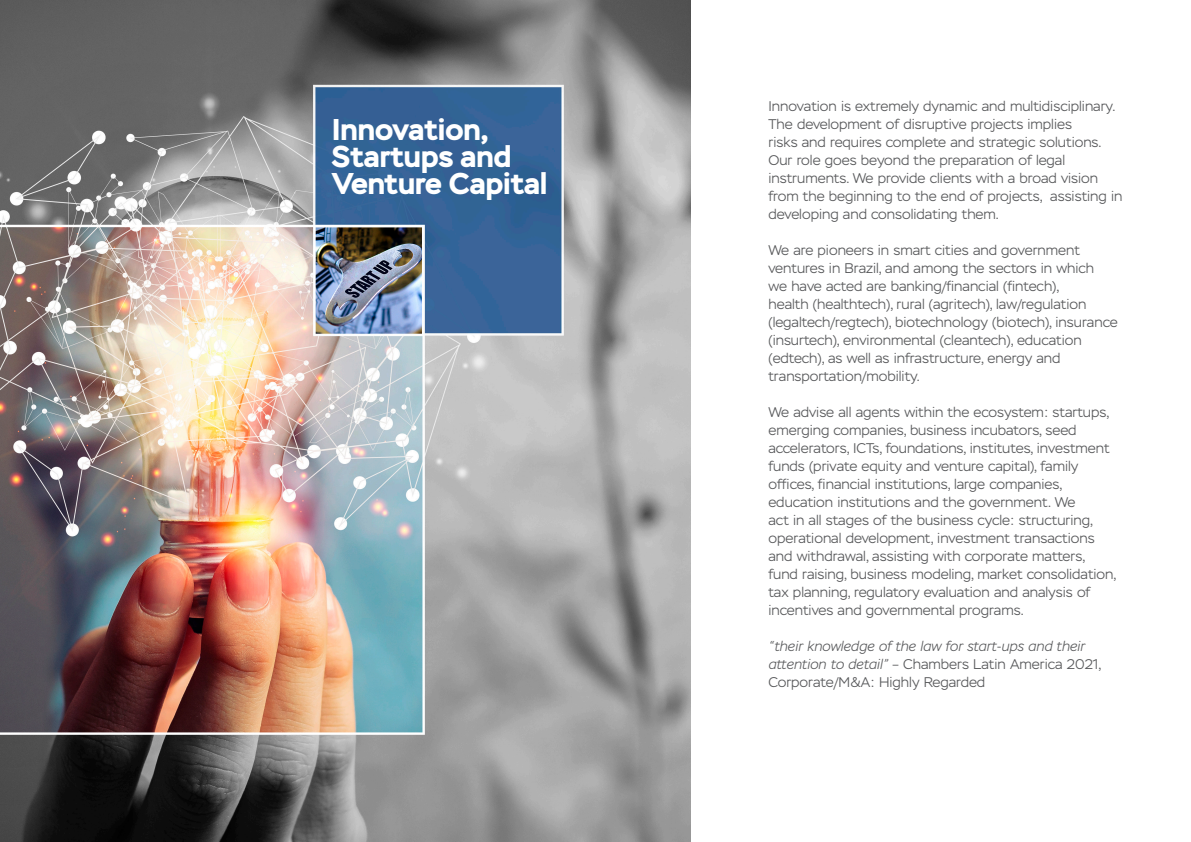
<style>
.page{position:relative;width:1191px;height:842px;background:#fff}
.page>*{position:absolute;margin:0;border:0;box-sizing:border-box;transform-origin:0 0}
.t1{font:700 30px/27px "Stem";color:#fff}
.t2{font:300 14px/18px "Stem";color:#57585a}
.t3{font:italic 300 14px/18px "Stem";color:#57585a}
.s1{font-style:normal}
</style>
<div class="page">
<img style="left:0;top:0;width:691px;height:842px">
<p class="t1" style="left:332px;top:116px;width:217px">Innovation,<br>Startups and<br>Venture Capital</p>
<p class="t2" style="left:768px;top:97px;width:355px">Innovation is extremely dynamic and multidisciplinary.<br>The development of disruptive projects implies<br>risks and requires complete and strategic solutions.<br>Our role goes beyond the preparation of legal instruments. We provide clients with a broad vision from the beginning to the end of projects, assisting in developing and consolidating them.</p>
<p class="t2" style="left:768px;top:241px;width:351px">We are pioneers in smart cities and government ventures in Brazil, and among the sectors in which<br>we have acted are banking/financial (fintech),<br>health (healthtech), rural (agritech), law/regulation (legaltech/regtech), biotechnology (biotech), insurance (insurtech), environmental (cleantech), education (edtech), as well as infrastructure, energy and transportation/mobility.</p>
<p class="t2" style="left:768px;top:403px;width:349px">We advise all agents within the ecosystem: startups, emerging companies, business incubators, seed accelerators, ICTs, foundations, institutes, investment funds (private equity and venture capital), family offices, financial institutions, large companies, education institutions and the government. We<br>act in all stages of the business cycle: structuring, operational development, investment transactions and withdrawal, assisting with corporate matters, fund raising, business modeling, market consolidation, tax planning, regulatory evaluation and analysis of incentives and governmental programs.</p>
<p class="t3" style="left:768px;top:637px;width:334px">“their knowledge of the law for start-ups and their attention to detail” <span class="s1">– Chambers Latin America 2021,<br>Corporate/M&amp;A: Highly Regarded</span></p>
</div>
